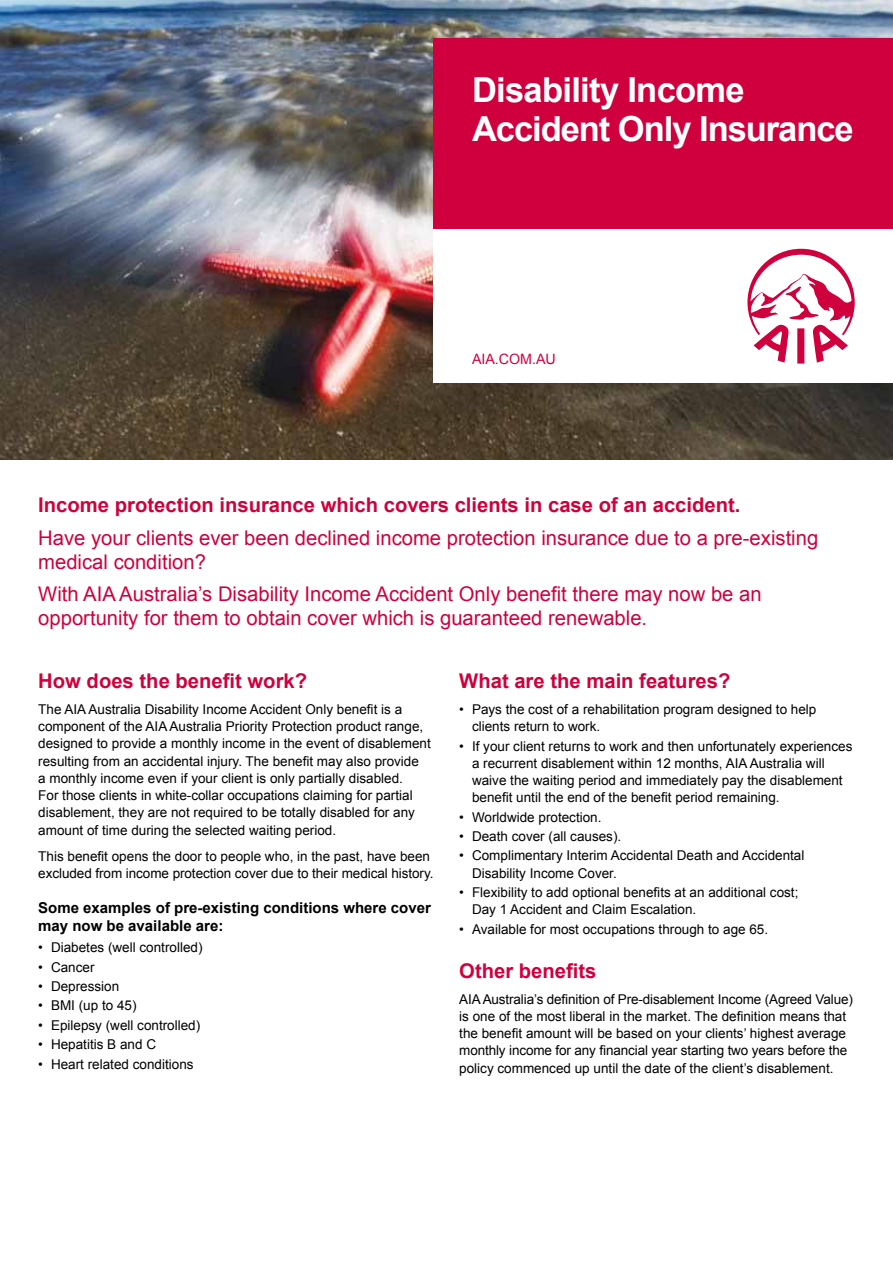
<style>
.page{position:relative;width:893px;height:1263px;background:#fff}
.page>*{position:absolute;margin:0;border:0;box-sizing:border-box;transform-origin:0 0}
.t1{font:700 34.5px/39px "Arial";letter-spacing:-.03em;color:#fff}
.t2{font:20.25px/24px "Arial";color:#cf003d}
.t3{font:700 20.25px "Arial";color:#cf003d}
.t4{font:700 15px/18px "Arial";color:#000}
.t5{font:14.25px "Arial";color:#cf003d}
.t6{font:13.5px/17.2px "Arial";color:#000}
</style>
<div class="page">
<img style="left:0;top:0;width:893px;height:459px">
<div style="left:434px;top:38px;width:459px;height:192px;background:#cf003d"></div>
<div style="left:434px;top:230px;width:459px;height:153px;background:#fff"></div>
<svg style="left:747px;top:249px;width:108px;height:115px"></svg>
<h1 class="t1" style="left:472px;top:71px;width:383px">Disability Income<br>Accident Only Insurance</h1>
<p class="t5" style="left:472px;top:349px;width:85px">AIA.COM.AU</p>
<h2 class="t3" style="left:38px;top:492px;width:704px">Income protection insurance which covers clients in case of an accident.</h2>
<h2 class="t2" style="left:38px;top:526px;width:781px">Have your clients ever been declined income protection insurance due to a pre-existing medical condition?</h2>
<h2 class="t2" style="left:38px;top:582px;width:725px">With AIA Australia’s Disability Income Accident Only benefit there may now be an opportunity for them to obtain cover which is guaranteed renewable.</h2>
<h2 class="t3" style="left:38px;top:668px;width:270px">How does the benefit work?</h2>
<p class="t6" style="left:38px;top:701px;width:394px">The AIA Australia Disability Income Accident Only benefit is a component of the AIA Australia Priority Protection product range, designed to provide a monthly income in the event of disablement resulting from an accidental injury. The benefit may also provide<br>a monthly income even if your client is only partially disabled.<br>For those clients in white-collar occupations claiming for partial disablement, they are not required to be totally disabled for any amount of time during the selected waiting period.</p>
<p class="t6" style="left:38px;top:847px;width:397px">This benefit opens the door to people who, in the past, have been excluded from income protection cover due to their medical history.</p>
<p class="t4" style="left:38px;top:899px;width:394px">Some examples of pre-existing conditions where cover may now be available are:</p>
<p class="t6" style="left:38px;top:939px;width:166px">• Diabetes (well controlled)</p>
<p class="t6" style="left:38px;top:958px;width:58px">• Cancer</p>
<p class="t6" style="left:38px;top:978px;width:83px">• Depression</p>
<p class="t6" style="left:38px;top:997px;width:100px">• BMI (up to 45)</p>
<p class="t6" style="left:38px;top:1016px;width:164px">• Epilepsy (well controlled)</p>
<p class="t6" style="left:38px;top:1036px;width:119px">• Hepatitis B and C</p>
<p class="t6" style="left:38px;top:1055px;width:157px">• Heart related conditions</p>
<h2 class="t3" style="left:459px;top:668px;width:273px">What are the main features?</h2>
<p class="t6" style="left:472px;top:701px;width:346px;text-indent:-13px">• Pays the cost of a rehabilitation program designed to help clients return to work.</p>
<p class="t6" style="left:472px;top:737px;width:382px;text-indent:-13px">• If your client returns to work and then unfortunately experiences a recurrent disablement within 12 months, AIA Australia will waive the waiting period and immediately pay the disablement benefit until the end of the benefit period remaining.</p>
<p class="t6" style="left:459px;top:808px;width:144px">• Worldwide protection.</p>
<p class="t6" style="left:459px;top:828px;width:164px">• Death cover (all causes).</p>
<p class="t6" style="left:472px;top:847px;width:334px;text-indent:-13px">• Complimentary Interim Accidental Death and Accidental<br>Disability Income Cover.</p>
<p class="t6" style="left:472px;top:884px;width:328px;text-indent:-13px">• Flexibility to add optional benefits at an additional cost;<br>Day 1 Accident and Claim Escalation.</p>
<p class="t6" style="left:459px;top:920px;width:310px">• Available for most occupations through to age 65.</p>
<h2 class="t3" style="left:459px;top:957px;width:139px">Other benefits</h2>
<p class="t6" style="left:459px;top:990px;width:395px">AIA Australia’s definition of Pre-disablement Income (Agreed Value) is one of the most liberal in the market. The definition means that the benefit amount will be based on your clients’ highest average monthly income for any financial year starting two years before the policy commenced up until the date of the client’s disablement.</p>
</div>
